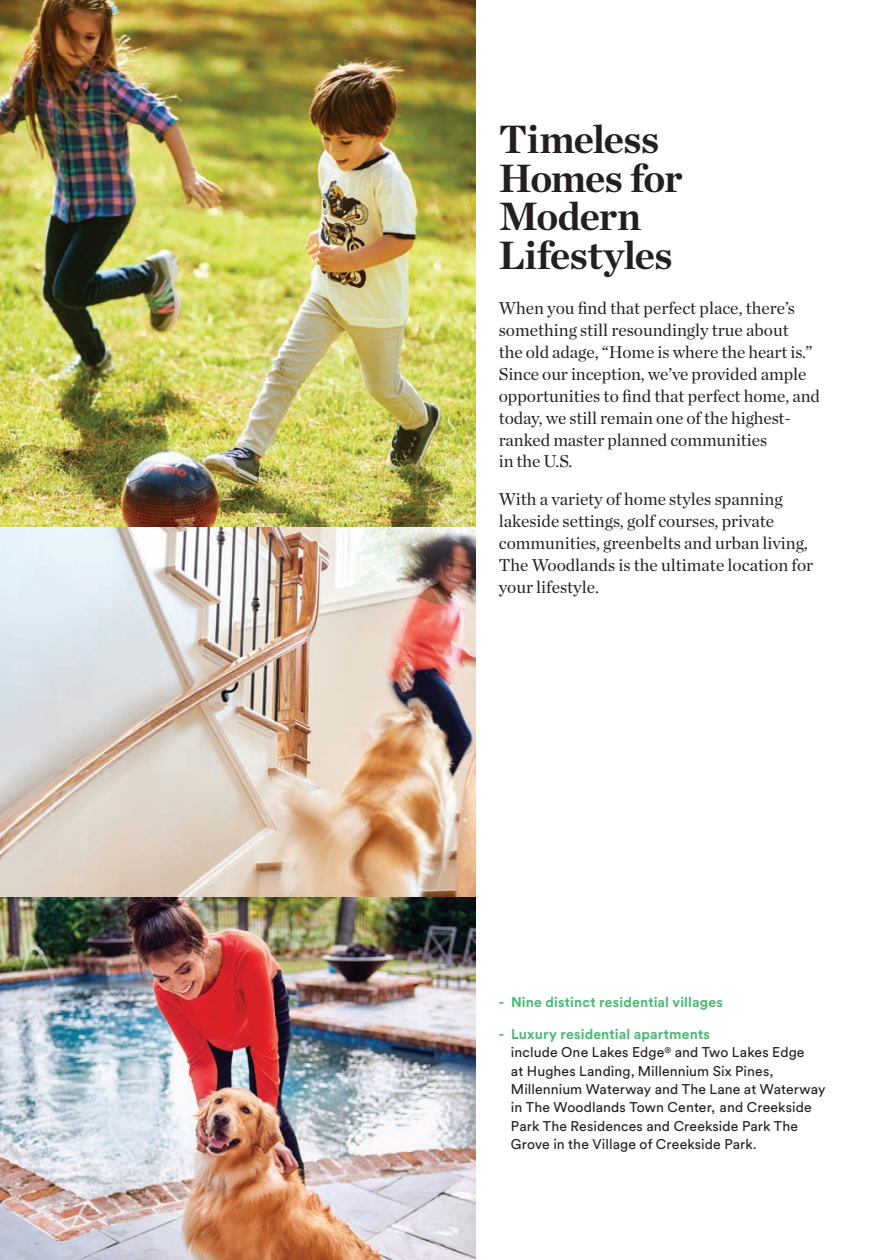
<style>
.page{position:relative;width:882px;height:1260px;background:#fff}
.page>*{position:absolute;margin:0;border:0;box-sizing:border-box;transform-origin:0 0}
.Headline{font:700 40.25px/38.5px "Chronicle Deck";letter-spacing:-.015em;color:#231f20}
.Body{font:17.5px/21.9px "Chronicle Deck";color:#231f20}
.Bullets{font:14px/18.4px "Circular Std";letter-spacing:.01em;color:#231f20}
.Bullets-2{font:700 14px "Circular Std";letter-spacing:.01em;color:#4aba75}
.s1{font-weight:700;color:#4aba75}
</style>
<div class="page">
<img style="left:0;top:0;width:475px;height:1260px">
<p class="Headline" style="left:499px;top:118px;width:185px">Timeless<br>Homes for<br>Modern<br>Lifestyles</p>
<p class="Body" style="left:499px;top:296px;width:323px">When you find that perfect place, there’s something still resoundingly true about<br>the old adage, “Home is where the heart is.” Since our inception, we’ve provided ample opportunities to find that perfect home, and today, we still remain one of the highest&shy;ranked master planned communities<br>in the U.S.</p>
<p class="Body" style="left:499px;top:487px;width:316px">With a variety of home styles spanning lakeside settings, golf courses, private communities, greenbelts and urban living, The Woodlands is the ultimate location for your lifestyle.</p>
<p class="Bullets-2" style="left:499px;top:993px;width:226px">- Nine distinct residential villages</p>
<p class="Bullets" style="left:511px;top:1025px;width:316px;text-indent:-12px"><span class="s1">- Luxury residential apartments<br></span>include One Lakes Edge<sup>®</sup> and Two Lakes Edge<br>at Hughes Landing, Millennium Six Pines, Millennium Waterway and The Lane at Waterway in The Woodlands Town Center, and Creekside Park The Residences and Creekside Park The Grove in the Village of Creekside Park.</p>
</div>
